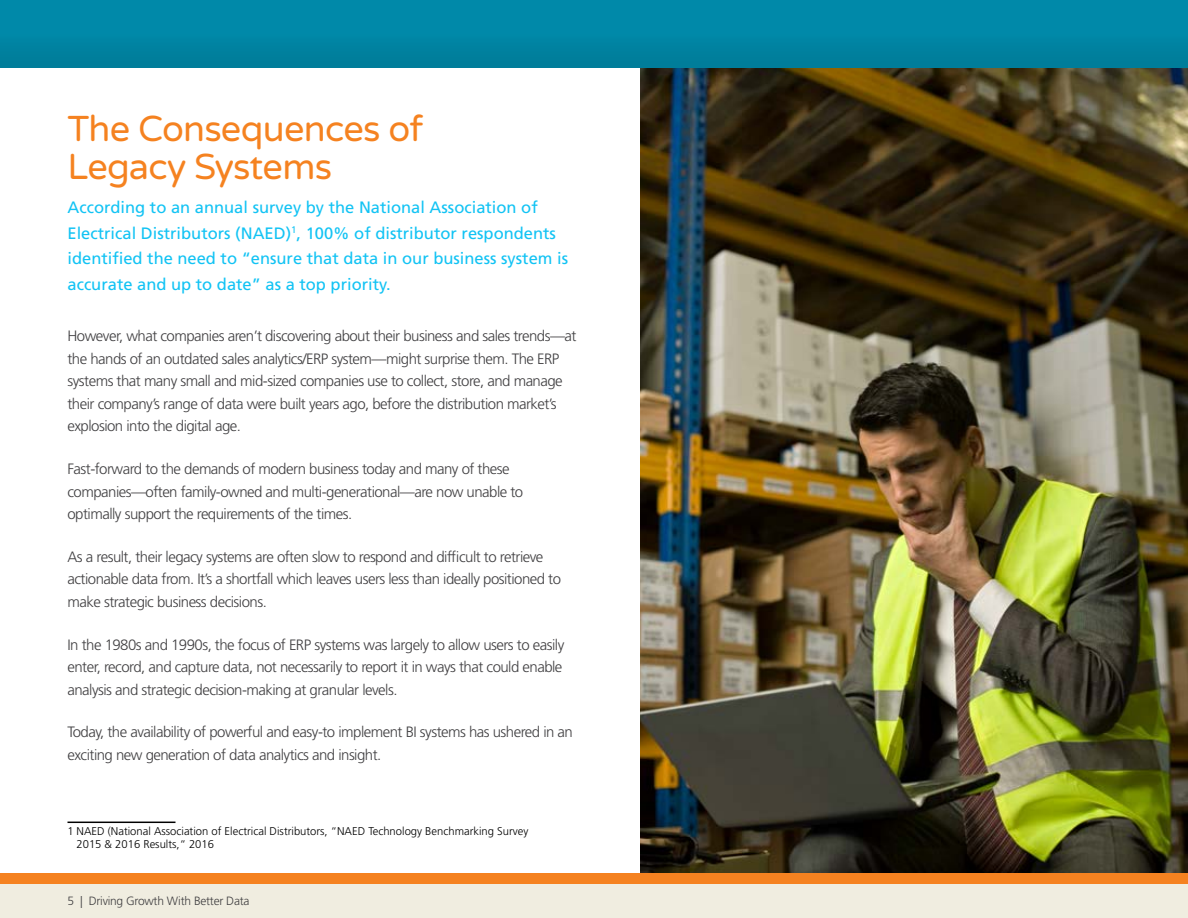
<style>
.page{position:relative;width:1188px;height:918px;background:#fff}
.page>*{position:absolute;margin:0;border:0;box-sizing:border-box;transform-origin:0 0}
.Headline_24_25{font:36px/37.5px "Varela Round";letter-spacing:-.02em;color:#f58220}
.Intro_11_17{font:16.5px/25.5px "Frutiger LT Std";color:#12c3f4}
.Text_10_15{font:300 15px/22.5px "Frutiger LT Std";letter-spacing:-.035em;color:#414042}
.t1{font:300 12px "Frutiger LT Std";letter-spacing:-.02em;color:#414042}
.Footenote{font:300 11.25px/12.8px "Frutiger LT Std";color:#000}
</style>
<div class="page">
<div style="left:0;top:884px;width:1188px;height:34px;background:#f0ede0"></div>
<img style="left:640px;top:68px;width:548px;height:806px">
<hr style="left:68px;top:822px;width:108px;height:1px;background:#000">
<img style="left:0;top:0;width:1188px;height:68px">
<div style="left:0;top:874px;width:1188px;height:10px;background:#f58220"></div>
<p class="Headline_24_25" style="left:68px;top:111px;width:357px">The Consequences of<br>Legacy Systems</p>
<p class="Intro_11_17" style="left:68px;top:195px;width:502px">According to an annual survey by the National Association of Electrical Distributors (NAED)<sup>1</sup>, 100% of distributor respondents identified the need to “ensure that data in our business system is accurate and up to date” as a top priority.</p>
<p class="Text_10_15" style="left:68px;top:325px;width:511px">However, what companies aren’t discovering about their business and sales trends—at the hands of an outdated sales analytics/ERP system—might surprise them. The ERP systems that many small and mid-sized companies use to collect, store, and manage their company’s range of data were built years ago, before the distribution market’s explosion into the digital age.</p>
<p class="Text_10_15" style="left:68px;top:458px;width:457px">Fast-forward to the demands of modern business today and many of these companies—often family-owned and multi-generational—are now unable to optimally support the requirements of the times.</p>
<p class="Text_10_15" style="left:68px;top:546px;width:495px">As a result, their legacy systems are often slow to respond and difficult to retrieve actionable data from. It’s a shortfall which leaves users less than ideally positioned to make strategic business decisions.</p>
<p class="Text_10_15" style="left:68px;top:633px;width:498px">In the 1980s and 1990s, the focus of ERP systems was largely to allow users to easily enter, record, and capture data, not necessarily to report it in ways that could enable analysis and strategic decision-making at granular levels.</p>
<p class="Text_10_15" style="left:68px;top:721px;width:507px">Today, the availability of powerful and easy-to implement BI systems has ushered in an exciting new generation of data analytics and insight.</p>
<p class="Footenote" style="left:76px;top:825px;width:453px;text-indent:-9px">1 NAED (National Association of Electrical Distributors, “NAED Technology Benchmarking Survey<br>2015 &amp; 2016 Results,“ 2016</p>
<p class="t1" style="left:68px;top:894px;width:184px">5 | Driving Growth With Better Data</p>
</div>
